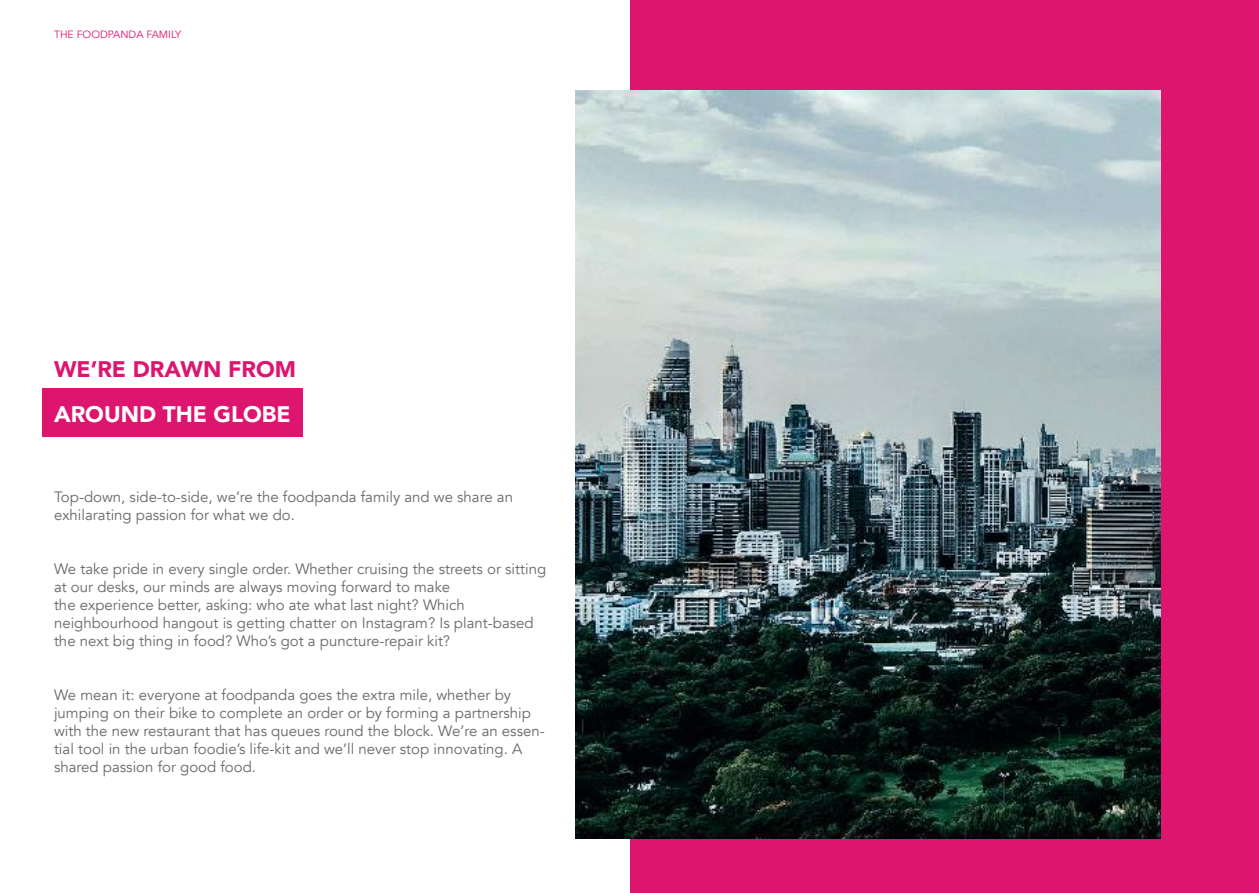
<style>
.page{position:relative;width:1259px;height:893px;background:#fff}
.page>*{position:absolute;margin:0;border:0;box-sizing:border-box;transform-origin:0 0}
.t1{font:900 22.5px "Avenir";color:#dd156f}
.t2{font:900 22.5px "Avenir";color:#fff}
.t3{font:15px/18px "Avenir";color:#6a686a}
.t4{font:10.5px "Avenir";color:#dd156f}
</style>
<div class="page">
<div style="left:42px;top:389px;width:260px;height:48px;background:#dd156f"></div>
<div style="left:630px;top:0;width:629px;height:893px;background:#dd156f"></div>
<img style="left:575px;top:90px;width:585px;height:748px">
<p class="t4" style="left:54px;top:28px;width:129px">THE FOODPANDA FAMILY</p>
<h1 class="t1" style="left:54px;top:350px;width:243px">WE’RE DRAWN FROM</h1>
<h1 class="t2" style="left:54px;top:395px;width:238px">AROUND THE GLOBE</h1>
<p class="t3" style="left:54px;top:488px;width:460px">Top-down, side-to-side, we’re the foodpanda family and we share an exhilarating passion for what we do.</p>
<p class="t3" style="left:54px;top:560px;width:494px">We take pride in every single order. Whether cruising the streets or sitting at our desks, our minds are always moving forward to make<br>the experience better, asking: who ate what last night? Which neighbourhood hangout is getting chatter on Instagram? Is plant-based the next big thing in food? Who’s got a puncture-repair kit?</p>
<p class="t3" style="left:54px;top:686px;width:492px">We mean it: everyone at foodpanda goes the extra mile, whether by jumping on their bike to complete an order or by forming a partnership with the new restaurant that has queues round the block. We’re an essen&shy;tial tool in the urban foodie’s life-kit and we’ll never stop innovating. A shared passion for good food.</p>
</div>
